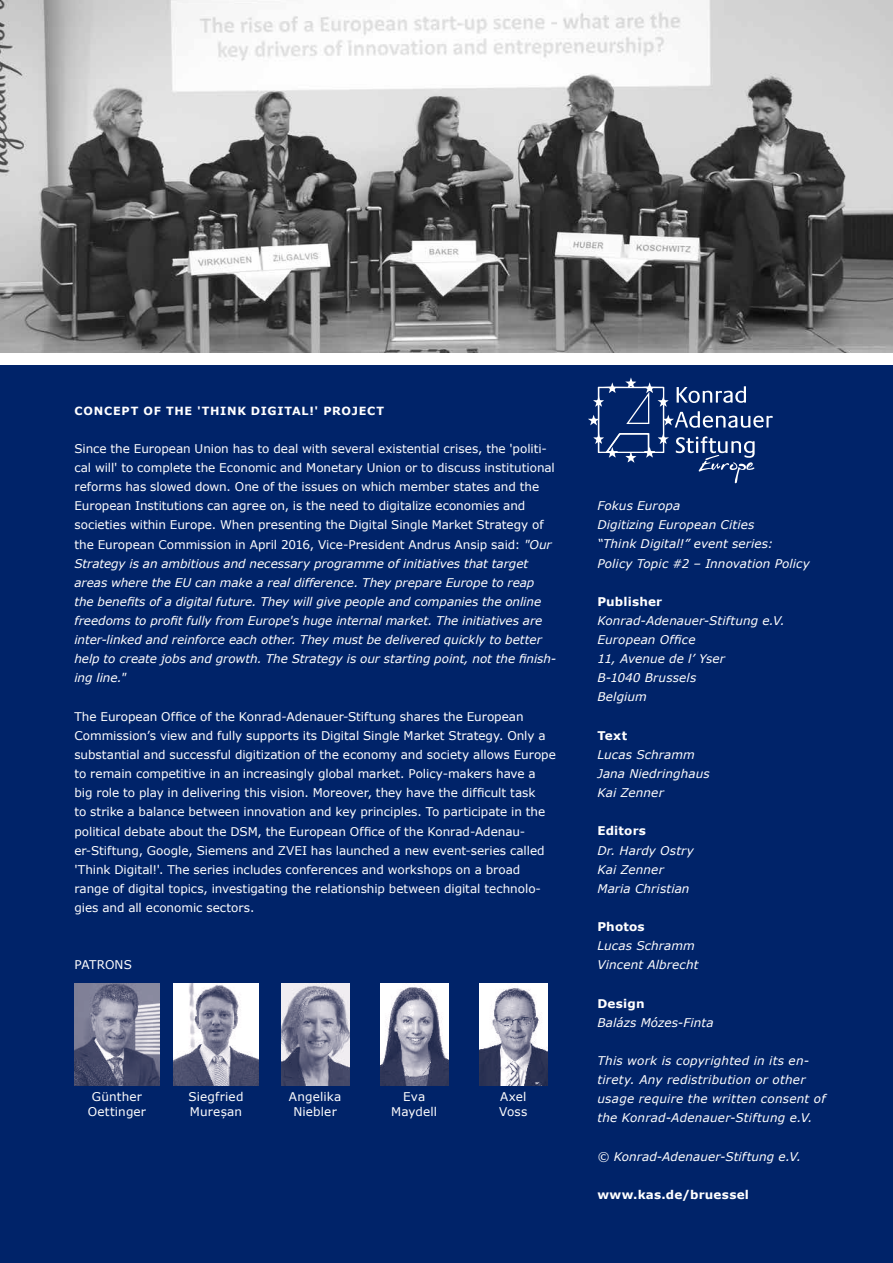
<style>
.page{position:relative;width:893px;height:1263px;background:#fff}
.page>*{position:absolute;margin:0;border:0;box-sizing:border-box;transform-origin:0 0}
.t1{font:italic 12px/19.2px "Verdana";letter-spacing:.005em;color:#fff}
.t2{font:12px/19.2px "Verdana";letter-spacing:-.005em;color:#fff;text-align:center}
.t3{font:700 12px "Verdana";letter-spacing:.015em;color:#fff}
.t4{font:12px/15px "Verdana";letter-spacing:.015em;color:#fff}
.t5{font:700 11.25px "Verdana";letter-spacing:.065em;color:#fff}
.s1{font-style:normal}
</style>
<div class="page">
<div style="left:0;top:365px;width:893px;height:898px;background:#002369"></div>
<img style="left:0;top:0;width:893px;height:353px">
<svg style="left:588px;top:377px;width:185px;height:106px"></svg>
<img style="left:74px;top:983px;width:85px;height:102px">
<img style="left:173px;top:983px;width:86px;height:102px">
<img style="left:281px;top:983px;width:68px;height:102px">
<img style="left:380px;top:983px;width:68px;height:102px">
<img style="left:479px;top:983px;width:68px;height:102px">
<p class="t5" style="left:74px;top:403px;width:311px">CONCEPT OF THE 'THINK DIGITAL!' PROJECT</p>
<p class="t1" style="left:74px;top:439px;width:483px"><span class="s1">Since the European Union has to deal with several existential crises, the 'politi&shy;cal will' to complete the Economic and Monetary Union or to discuss institutional reforms has slowed down. One of the issues on which member states and the European Institutions can agree on, is the need to digitalize economies and societies within Europe. When presenting the Digital Single Market Strategy of the European Commission in April 2016, Vice-President Andrus Ansip said:</span> "Our Strategy is an ambitious and necessary programme of initiatives that target areas where the EU can make a real difference. They prepare Europe to reap the benefits of a digital future. They will give people and companies the online freedoms to profit fully from Europe's huge internal market. The initiatives are inter-linked and reinforce each other. They must be delivered quickly to better help to create jobs and growth. The Strategy is our starting point, not the finish&shy;ing line."</p>
<p class="t2" style="left:74px;top:707px;width:483px;text-align:left">The European Office of the Konrad-Adenauer-Stiftung shares the European Commission’s view and fully supports its Digital Single Market Strategy. Only a substantial and successful digitization of the economy and society allows Europe to remain competitive in an increasingly global market. Policy-makers have a big role to play in delivering this vision. Moreover, they have the difficult task<br>to strike a balance between innovation and key principles. To participate in the political debate about the DSM, the European Office of the Konrad-Adenau&shy;er-Stiftung, Google, Siemens and ZVEI has launched a new event-series called 'Think Digital!'. The series includes conferences and workshops on a broad range of digital topics, investigating the relationship between digital technolo&shy;gies and all economic sectors.</p>
<p class="t2" style="left:74px;top:955px;width:59px">PATRONS</p>
<p class="t4" style="left:88px;top:1089px;width:60px;text-align:center">Günther<br>Oettinger</p>
<p class="t4" style="left:189px;top:1089px;width:56px">Siegfried<br>Mureșan</p>
<p class="t2" style="left:289px;top:1089px;width:54px;line-height:15px">Angelika<br>Niebler</p>
<p class="t2" style="left:391px;top:1089px;width:47px;line-height:15px">Eva<br>Maydell</p>
<p class="t4" style="left:499px;top:1089px;width:30px">Axel<br>Voss</p>
<p class="t1" style="left:597px;top:496px;width:214px">Fokus Europa<br>Digitizing European Cities<br>“Think Digital!” event series:<br>Policy Topic #2 – Innovation Policy</p>
<p class="t3" style="left:597px;top:593px;width:66px">Publisher</p>
<p class="t1" style="left:597px;top:611px;width:189px">Konrad-Adenauer-Stiftung e.V.<br>European Office<br>11, Avenue de l’ Yser<br>B-1040 Brussels<br>Belgium</p>
<p class="t3" style="left:597px;top:727px;width:31px">Text</p>
<p class="t1" style="left:597px;top:745px;width:114px">Lucas Schramm<br>Jana Niedringhaus<br>Kai Zenner</p>
<p class="t3" style="left:597px;top:822px;width:50px">Editors</p>
<p class="t1" style="left:597px;top:840px;width:98px">Dr. Hardy Ostry<br>Kai Zenner<br>Maria Christian</p>
<p class="t3" style="left:597px;top:918px;width:49px">Photos</p>
<p class="t1" style="left:597px;top:936px;width:103px">Lucas Schramm<br>Vincent Albrecht</p>
<p class="t3" style="left:597px;top:995px;width:49px">Design</p>
<p class="t1" style="left:597px;top:1013px;width:118px">Balázs Mózes-Finta</p>
<p class="t1" style="left:597px;top:1051px;width:230px">This work is copyrighted in its en&shy;tirety. Any redistribution or other usage require the written consent of the Konrad-Adenauer-Stiftung e.V.</p>
<p class="t1" style="left:597px;top:1146px;width:205px">© Konrad-Adenauer-Stiftung e.V.</p>
<p class="t3" style="left:597px;top:1186px;width:153px">www.kas.de/bruessel</p>
</div>
